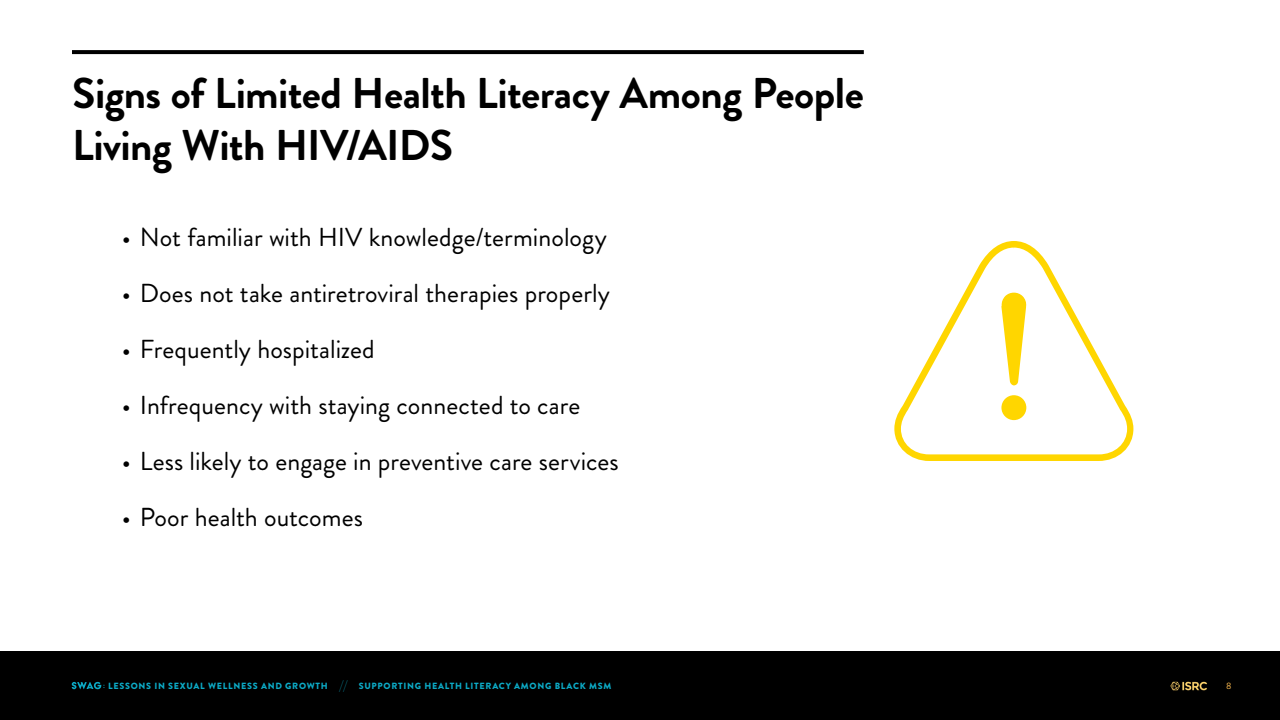
<style>
.page{position:relative;width:1280px;height:720px;background:#fff}
.page>*{position:absolute;margin:0;border:0;box-sizing:border-box;transform-origin:0 0}
.Slide_Title{font:700 43px/51.6px "Brandon Grotesque";letter-spacing:-.015em;color:#000}
.t1{font:26px "Brandon Grotesque";color:#000}
.t2{font:900 9px "Brandon Grotesque";letter-spacing:.08em;color:#0cabc7}
.t3{font:9px "Brandon Text";color:#fdbb50}
.s1{font-weight:100;font-size:17px}
</style>
<div class="page">
<div style="left:0;top:651px;width:1280px;height:69px;background:#000"></div>
<img style="left:1170px;top:681px;width:37px;height:10px">
<svg style="left:72px;top:682px;width:29px;height:7px"></svg>
<svg style="left:72px;top:50px;width:792px;height:4px;background:#060606"></svg>
<svg style="left:894px;top:241px;width:240px;height:220px"></svg>
<svg style="left:1001px;top:291px;width:26px;height:94px"></svg>
<div style="left:1001px;top:395px;width:25px;height:25px;background:#ffd600;border-radius:50%"></div>
<p class="Slide_Title" style="left:72px;top:68px;width:793px">Signs of Limited Health Literacy Among People<br>Living With HIV/AIDS</p>
<p class="t1" style="left:122px;top:219px;width:487px">• Not familiar with HIV knowledge/terminology</p>
<p class="t1" style="left:122px;top:275px;width:490px">• Does not take antiretroviral therapies properly</p>
<p class="t1" style="left:122px;top:331px;width:254px">• Frequently hospitalized</p>
<p class="t1" style="left:122px;top:387px;width:460px">• Infrequency with staying connected to care</p>
<p class="t1" style="left:122px;top:443px;width:499px">• Less likely to engage in preventive care services</p>
<p class="t1" style="left:122px;top:499px;width:243px">• Poor health outcomes</p>
<p class="t2" style="left:103px;top:680px;width:510px"><sup>:</sup> LESSONS IN SEXUAL WELLNESS AND GROWTH <span class="s1">//</span> SUPPORTING HEALTH LITERACY AMONG BLACK MSM</p>
<p class="t3" style="left:1226px;top:680px;width:7px">8</p>
</div>
